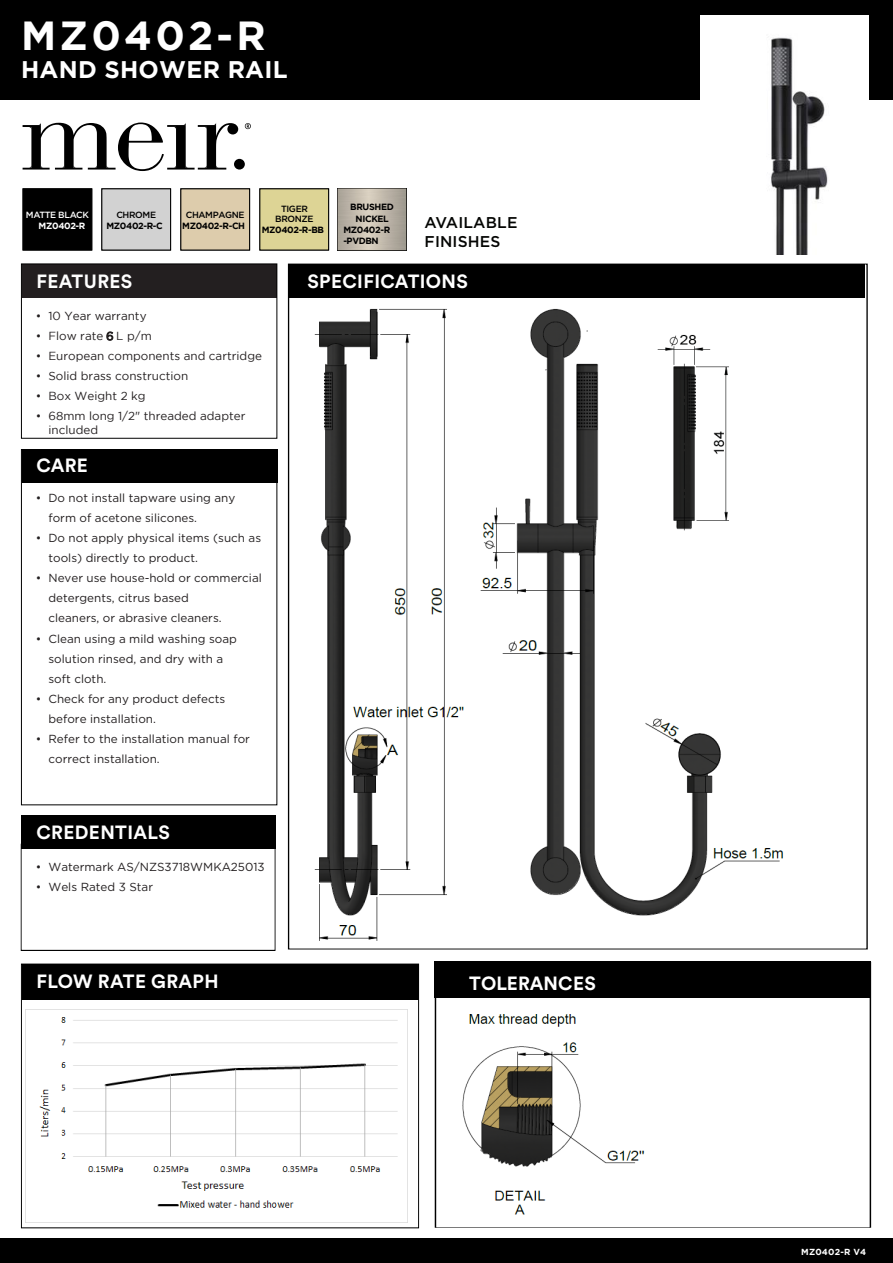
<style>
.page{position:relative;width:893px;height:1263px;background:#fff}
.page>*{position:absolute;margin:0;border:0;box-sizing:border-box;transform-origin:0 0}
.t1{font:700 40.5px "Gotham";letter-spacing:.08em;color:#fff}
.t2{font:700 24px "Gotham";letter-spacing:.01em;color:#fff}
.t3{font:700 18.9px "Circular Std";letter-spacing:.02em;color:#fff}
.t4{font:700 18.9px "Circular Std";color:#fff}
.t5{font:500 15.6px/18.8px "Gotham HTF";letter-spacing:.01em;color:#040503}
.t6{font:11.7px/20px "Gotham HTF";color:#231f20}
.t7{font:11.7px/14px "Gotham";color:#231f20}
.t8{font:700 9px/12.1px "Gotham";letter-spacing:-.04em;color:#000;text-align:center}
.t9{font:500 9px/10.8px "Gotham HTF";letter-spacing:-.04em;color:#000;text-align:center}
.t10{font:500 9px "Gotham HTF";letter-spacing:-.04em;color:#fff}
.t11{font:700 9px "Gotham";letter-spacing:-.04em;color:#fff}
.t12{font:700 8.7px "Gotham";letter-spacing:.02em;color:#fff}
.s1{font-family:"Gotham HTF"}
.s2{font-family:"Gotham"}
.s3{font-style:inherit}
</style>
<div class="page">
<img style="left:314px;top:308px;width:469px;height:633px">
<div style="left:0;top:0;width:893px;height:100px;background:#000"></div>
<div style="left:22px;top:264px;width:254px;height:34px;background:#231f20"></div>
<div style="left:22px;top:449px;width:255px;height:34px;background:#000"></div>
<div style="left:22px;top:964px;width:397px;height:35px;background:#000"></div>
<div style="left:21px;top:815px;width:254px;height:33px;background:#000"></div>
<div style="left:288px;top:264px;width:577px;height:34px;background:#000"></div>
<div style="left:0;top:1238px;width:893px;height:25px;background:#000"></div>
<div style="left:21px;top:264px;width:256px;height:175px;border:1px solid #000"></div>
<div style="left:21px;top:964px;width:398px;height:264px;border:1px solid #000"></div>
<div style="left:21px;top:844px;width:254px;height:107px;border:1px solid #000"></div>
<div style="left:21px;top:449px;width:256px;height:356px;border:1px solid #000"></div>
<div style="left:435px;top:962px;width:436px;height:36px;background:#000"></div>
<div style="left:435px;top:962px;width:436px;height:266px;border:1px solid #000"></div>
<svg style="left:245px;top:123px;width:6px;height:6px"></svg>
<div style="left:234px;top:159px;width:11px;height:11px;background:#000;border-radius:50%"></div>
<svg style="left:23px;top:122px;width:213px;height:49px"></svg>
<div style="left:227px;top:124px;width:11px;height:10px;background:#000;border-radius:50%"></div>
<div style="left:23px;top:188px;width:69px;height:62px;background:#000;border:1px solid #000"></div>
<div style="left:101px;top:188px;width:70px;height:62px;background:#d2d2d2;border:1px solid #000"></div>
<div style="left:180px;top:188px;width:70px;height:62px;background:#ddccac;border:1px solid #000"></div>
<div style="left:259px;top:188px;width:70px;height:62px;background:#ddd495;border:1px solid #000"></div>
<img style="left:701px;top:16px;width:167px;height:239px">
<img style="left:25px;top:1009px;width:382px;height:213px">
<img style="left:462px;top:1014px;width:183px;height:201px">
<img style="left:337px;top:189px;width:69px;height:61px">
<img style="left:653px;top:331px;width:92px;height:205px">
<h1 class="t1" style="left:21px;top:12px;width:246px">MZ0402-R</h1>
<h2 class="t2" style="left:21px;top:56px;width:268px">HAND SHOWER RAIL</h2>
<p class="t10" style="left:26px;top:209px;width:64px">MATTE BLACK</p>
<p class="t11" style="left:39px;top:220px;width:48px">MZ0402-R</p>
<p class="t9" style="left:116px;top:209px;width:41px">CHROME</p>
<p class="t8" style="left:106px;top:219px;width:58px">MZ0402-R-C</p>
<p class="t9" style="left:186px;top:209px;width:60px">CHAMPAGNE</p>
<p class="t8" style="left:182px;top:219px;width:64px">MZ0402-R-CH</p>
<p class="t9" style="left:275px;top:203px;width:40px">TIGER<br>BRONZE</p>
<p class="t8" style="left:262px;top:224px;width:64px">MZ0402-R-BB</p>
<p class="t8" style="left:350px;top:201px;width:45px">BRUSHED<br>NICKEL</p>
<p class="t8" style="left:343px;top:224px;width:48px;line-height:10.8px;text-align:left">MZ0402-R -PVDBN</p>
<h3 class="t5" style="left:425px;top:213px;width:94px">AVAILABLE<br>FINISHES</h3>
<h3 class="t3" style="left:36px;top:269px;width:98px">FEATURES</h3>
<p class="t7" style="left:36px;top:309px;width:112px"><span class="s1">•</span> 10 Year warranty</p>
<p class="t7" style="left:36px;top:329px;width:118px"><span class="s1">•</span> Flow rate 6 L p/m</p>
<p class="t7" style="left:36px;top:349px;width:228px"><span class="s1">•</span> European components and cartridge</p>
<p class="t7" style="left:36px;top:369px;width:154px"><span class="s1">•</span> Solid brass construction</p>
<p class="t7" style="left:36px;top:389px;width:111px"><span class="s1">•</span> Box Weight 2 kg</p>
<p class="t7" style="left:48px;top:409px;width:198px;text-indent:-13px"><span class="s1">•</span> 68mm long 1/2" threaded adapter included</p>
<h3 class="t3" style="left:36px;top:453px;width:53px">CARE</h3>
<p class="t6" style="left:48px;top:488px;width:188px;text-indent:-13px">• Do not install tapware using any form of acetone silicones.</p>
<p class="t6" style="left:48px;top:528px;width:214px;text-indent:-13px">• Do not apply physical items (such as tools) directly to product.</p>
<p class="t6" style="left:48px;top:568px;width:215px;text-indent:-13px">• Never use house-hold or commercial detergents, citrus based<br>cleaners, or abrasive cleaners.</p>
<p class="t6" style="left:48px;top:628px;width:190px;text-indent:-13px">• Clean using a mild washing soap solution rinsed, and dry with a soft cloth.</p>
<p class="t6" style="left:48px;top:688px;width:178px;text-indent:-13px">• Check for any product defects before installation.</p>
<p class="t6" style="left:48px;top:728px;width:203px;text-indent:-13px">• Refer to the installation manual for correct installation.</p>
<h3 class="t3" style="left:36px;top:820px;width:135px">CREDENTIALS</h3>
<p class="t6" style="left:36px;top:856px;width:231px">• Watermark AS/NZS3718WMKA25013</p>
<p class="t6" style="left:36px;top:877px;width:119px">• Wels Rated <span class="s2">3 Star</span></p>
<h3 class="t3" style="left:36px;top:969px;width:184px">FLOW RATE GRAPH</h3>
<h3 class="t3" style="left:307px;top:269px;width:162px">SPECIFICATIONS</h3>
<h3 class="t4" style="left:469px;top:971px;width:128px">TOLERANCES</h3>
<p class="t12" style="left:801px;top:1246px;width:66px">MZ0402-R V<span class="s3">4</span></p>
</div>
